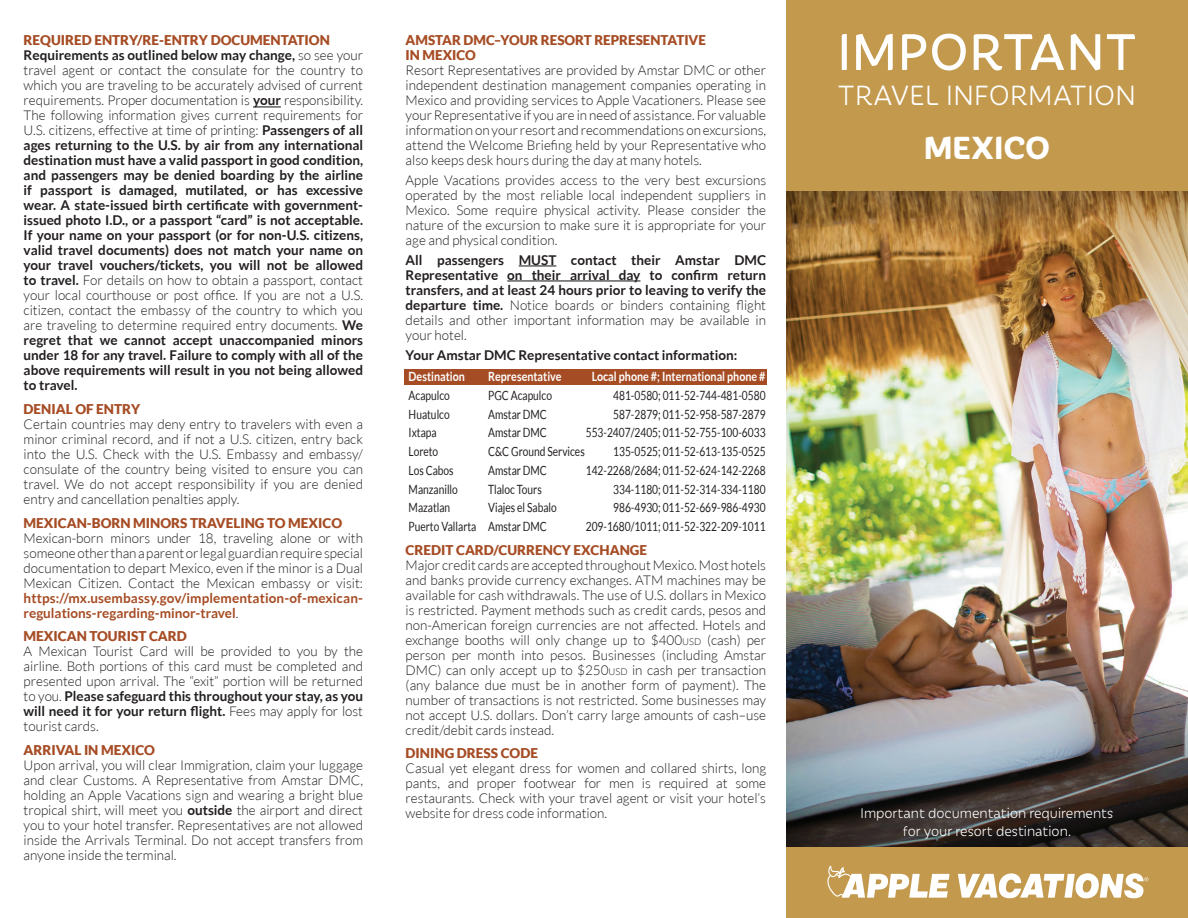
<style>
.page{position:relative;width:1188px;height:918px;background:#fff}
.page>*{position:absolute;margin:0;border:0;box-sizing:border-box;transform-origin:0 0}
.t1{font:55.5px "Iskra";letter-spacing:.01em;color:#fff}
.t2{font:700 34.5px "Iskra";color:#fff}
.t3{font:300 30px "Iskra";letter-spacing:.01em;color:#fff}
.t4{font:300 15px "Iskra";color:#fff}
.plain_paragraph{font:300 13.5px/15px "Lato";color:#231f20;text-align:justify}
.plain_paragraph-2{font:700 13.5px/15px "Lato";color:#231f20;text-align:justify}
.Paragraph_2{font:700 13.5px/15px "Lato";color:#231f20;text-align:justify}
.Paragraph_2-2{font:300 13.5px/15px "Lato";color:#231f20;text-align:justify}
.Header_with_space_ab{font:900 13.5px/15px "Lato";color:#a64c24}
.Your_Apple_Rep_conta{font:700 13.5px "Lato";color:#231f20}
.plain_paragraph-3{font:900 13.5px "Lato";color:#a64c24}
.chart_info{font:12.75px "Lato";color:#231f20;scale:.8 1}
.Representative_heade{font:700 12.75px "Lato";color:#fff;scale:.84 1}
.s1{font-weight:300}
.s2{font-weight:700;color:#a64c24}
.s3{font-weight:700}
.s4{font-size:9.45px}
</style>
<div class="page">
<svg style="left:253px;top:106px;width:28px;height:1px"></svg>
<hr style="left:519px;top:265px;width:37px;height:1px;background:#231f20">
<hr style="left:507px;top:280px;width:133px;height:1px;background:#231f20">
<div style="left:405px;top:369px;width:362px;height:16px;background:#a64c24"></div>
<img style="left:786px;top:190px;width:402px;height:658px">
<div style="left:786px;top:0;width:402px;height:190px;background:#c3994d"></div>
<div style="left:786px;top:848px;width:402px;height:70px;background:#c3994d"></div>
<div style="left:860px;top:805px;width:255px;height:35px;background:#231f20;opacity:.25"></div>
<svg style="left:958px;top:873px;width:190px;height:26px"></svg>
<svg style="left:827px;top:866px;width:123px;height:32px"></svg>
<p class="plain_paragraph-3" style="left:24px;top:33px;width:308px">REQUIRED ENTRY/RE-ENTRY DOCUMENTATION</p>
<p class="plain_paragraph-2" style="left:24px;top:48px;width:341px">Requirements as outlined below may change, <span class="s1">so see your travel agent or contact the consulate for the country to which you are traveling to be accurately advised of current requirements. Proper documentation is</span> your <span class="s1">responsibility.<br>The following information gives current requirements for U.S. citizens, effective at time of printing:</span> Passengers of all ages returning to the U.S. by air from any international destination must have a valid passport in good condition, and passengers may be denied boarding by the airline if passport is damaged, mutilated, or has excessive wear. A state-issued birth certificate with government&shy;issued photo I.D., or a passport “card” is not acceptable.<br>If your name on your passport (or for non-U.S. citizens, valid travel documents) does not match your name on your travel vouchers/tickets, you will not be allowed to travel. <span class="s1">For details on how to obtain a passport, contact your local courthouse or post office. If you are not a U.S. citizen, contact the embassy of the country to which you are traveling to determine required entry documents.</span> We regret that we cannot accept unaccompanied minors under 18 for any travel. Failure to comply with all of the above requirements will result in you not being allowed to travel.</p>
<p class="Header_with_space_ab" style="left:24px;top:401px;width:118px">DENIAL OF ENTRY</p>
<p class="plain_paragraph" style="left:24px;top:417px;width:341px">Certain countries may deny entry to travelers with even a minor criminal record, and if not a U.S. citizen, entry back into the U.S. Check with the U.S. Embassy and embassy/ consulate of the country being visited to ensure you can travel. We do not accept responsibility if you are denied entry and cancellation penalties apply.</p>
<p class="Header_with_space_ab" style="left:24px;top:515px;width:320px">MEXICAN-BORN MINORS TRAVELING TO MEXICO</p>
<p class="plain_paragraph" style="left:24px;top:530px;width:341px">Mexican-born minors under 18, traveling alone or with someone other than a parent or legal guardian require special documentation to depart Mexico, even if the minor is a Dual Mexican Citizen. Contact the Mexican embassy or visit: <span class="s2">https://mx.usembassy.gov/implementation-of-mexican&shy;regulations-regarding-minor-travel</span>.</p>
<p class="Header_with_space_ab" style="left:24px;top:629px;width:165px">MEXICAN TOURIST CARD</p>
<p class="plain_paragraph" style="left:24px;top:644px;width:341px">A Mexican Tourist Card will be provided to you by the airline. Both portions of this card must be completed and presented upon arrival. The “exit” portion will be returned to you. <span class="s3">Please safeguard this throughout your stay, as you will need it for your return flight.</span> Fees may apply for lost tourist cards.</p>
<p class="Header_with_space_ab" style="left:24px;top:742px;width:133px">ARRIVAL IN MEXICO</p>
<p class="plain_paragraph" style="left:24px;top:758px;width:341px">Upon arrival, you will clear Immigration, claim your luggage and clear Customs. A Representative from Amstar DMC, holding an Apple Vacations sign and wearing a bright blue tropical shirt, will meet you <span class="s3">outside</span> the airport and direct you to your hotel transfer. Representatives are not allowed inside the Arrivals Terminal. Do not accept transfers from anyone inside the terminal.</p>
<p class="Header_with_space_ab" style="left:406px;top:33px;width:302px">AMSTAR DMC–YOUR RESORT REPRESENTATIVE<br>IN MEXICO</p>
<p class="plain_paragraph" style="left:406px;top:63px;width:362px">Resort Representatives are provided by Amstar DMC or other independent destination management companies operating in Mexico and providing services to Apple Vacationers. Please see your Representative if you are in need of assistance. For valuable information on your resort and recommendations on excursions, attend the Welcome Briefing held by your Representative who also keeps desk hours during the day at many hotels.</p>
<p class="Paragraph_2-2" style="left:406px;top:173px;width:362px">Apple Vacations provides access to the very best excursions operated by the most reliable local independent suppliers in Mexico. Some require physical activity. Please consider the nature of the excursion to make sure it is appropriate for your age and physical condition.</p>
<p class="Paragraph_2" style="left:406px;top:253px;width:362px">All passengers MUST contact their Amstar DMC Representative on their arrival day to confirm return transfers, and at least 24 hours prior to leaving to verify the departure time. <span class="s1">Notice boards or binders containing flight details and other important information may be available in your hotel.</span></p>
<p class="Your_Apple_Rep_conta" style="left:406px;top:347px;width:333px">Your Amstar DMC Representative contact information:</p>
<p class="Representative_heade" style="left:409px;top:369px;width:69px">Destination</p>
<p class="Representative_heade" style="left:488px;top:369px;width:89px">Representative</p>
<p class="Representative_heade" style="left:592px;top:369px;width:208px">Local phone #; International phone #</p>
<p class="chart_info" style="left:409px;top:388px;width:53px">Acapulco</p>
<p class="chart_info" style="left:488px;top:388px;width:81px">PGC Acapulco</p>
<p class="chart_info" style="left:613px;top:388px;width:192px">481-0580; 011-52-744-481-0580</p>
<p class="chart_info" style="left:409px;top:407px;width:53px">Huatulco</p>
<p class="chart_info" style="left:488px;top:407px;width:75px">Amstar DMC</p>
<p class="chart_info" style="left:613px;top:407px;width:192px">587-2879; 011-52-958-587-2879</p>
<p class="chart_info" style="left:409px;top:426px;width:37px">Ixtapa</p>
<p class="chart_info" style="left:488px;top:426px;width:75px">Amstar DMC</p>
<p class="chart_info" style="left:586px;top:426px;width:226px">553-2407/2405; 011-52-755-100-6033</p>
<p class="chart_info" style="left:409px;top:444px;width:39px">Loreto</p>
<p class="chart_info" style="left:488px;top:444px;width:122px">C&amp;C Ground Services</p>
<p class="chart_info" style="left:613px;top:444px;width:192px">135-0525; 011-52-613-135-0525</p>
<p class="chart_info" style="left:409px;top:463px;width:58px">Los Cabos</p>
<p class="chart_info" style="left:488px;top:463px;width:75px">Amstar DMC</p>
<p class="chart_info" style="left:586px;top:463px;width:226px">142-2268/2684; 011-52-624-142-2268</p>
<p class="chart_info" style="left:409px;top:482px;width:63px">Manzanillo</p>
<p class="chart_info" style="left:488px;top:482px;width:69px">Tlaloc Tours</p>
<p class="chart_info" style="left:613px;top:482px;width:192px">334-1180; 011-52-314-334-1180</p>
<p class="chart_info" style="left:409px;top:501px;width:54px">Mazatlan</p>
<p class="chart_info" style="left:488px;top:501px;width:87px">Viajes el Sabalo</p>
<p class="chart_info" style="left:613px;top:501px;width:192px">986-4930; 011-52-669-986-4930</p>
<p class="chart_info" style="left:409px;top:519px;width:174px">Puerto Vallarta Amstar DMC</p>
<p class="chart_info" style="left:586px;top:519px;width:226px">209-1680/1011; 011-52-322-209-1011</p>
<p class="Header_with_space_ab" style="left:406px;top:542px;width:243px">CREDIT CARD/CURRENCY EXCHANGE</p>
<p class="plain_paragraph" style="left:406px;top:558px;width:362px">Major credit cards are accepted throughout Mexico. Most hotels and banks provide currency exchanges. ATM machines may be available for cash withdrawals. The use of U.S. dollars in Mexico is restricted. Payment methods such as credit cards, pesos and non-American foreign currencies are not affected. Hotels and exchange booths will only change up to $400<span class="s4">USD</span> (cash) per person per month into pesos. Businesses (including Amstar DMC) can only accept up to $250<span class="s4">USD</span> in cash per transaction (any balance due must be in another form of payment). The number of transactions is not restricted. Some businesses may not accept U.S. dollars. Don’t carry large amounts of cash–use credit/debit cards instead.</p>
<p class="Header_with_space_ab" style="left:406px;top:746px;width:134px">DINING DRESS CODE</p>
<p class="plain_paragraph" style="left:406px;top:761px;width:362px">Casual yet elegant dress for women and collared shirts, long pants, and proper footwear for men is required at some restaurants. Check with your travel agent or visit your hotel’s website for dress code information.</p>
<p class="t1" style="left:837px;top:14px;width:301px">IMPORTANT</p>
<p class="t3" style="left:838px;top:76px;width:300px">TRAVEL INFORMATION</p>
<p class="t2" style="left:924px;top:122px;width:128px">MEXICO</p>
<p class="t4" style="left:861px;top:803px;width:254px">Important documentation requirements</p>
<p class="t4" style="left:903px;top:821px;width:170px">for your resort destination.</p>
</div>
